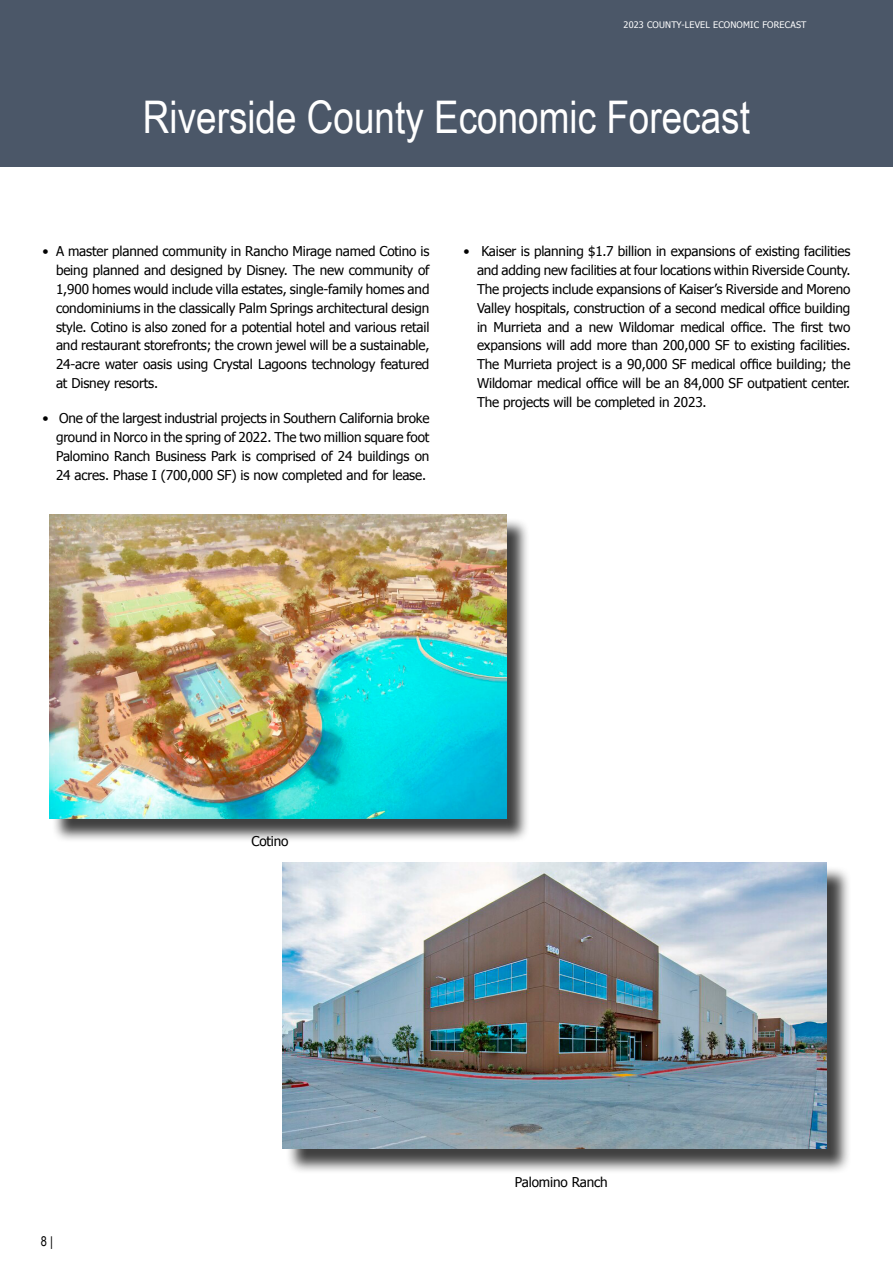
<style>
.page{position:relative;width:893px;height:1263px;background:#fff}
.page>*{position:absolute;margin:0;border:0;box-sizing:border-box;transform-origin:0 0}
.t1{font:45px "Arial Narrow";color:#fff}
.Profile_Body_Text{font:13.5px/18.9px "Tahoma";letter-spacing:-.01em;color:#000;text-align:justify}
.t2{font:13.5px "Arial Narrow";color:#000}
.t3{font:9px "Tahoma";letter-spacing:.02em;color:#fff}
</style>
<div class="page">
<div style="left:0;top:0;width:893px;height:167px;background:#4b5768"></div>
<div style="left:52px;top:517px;width:479px;height:326px;background:#000;opacity:.75"></div>
<img style="left:49px;top:514px;width:457px;height:305px">
<div style="left:285px;top:866px;width:567px;height:308px;background:#000;opacity:.75"></div>
<img style="left:282px;top:863px;width:544px;height:285px">
<p class="t3" style="left:624px;top:19px;width:184px">2023 COUNTY-LEVEL ECONOMIC FORECAST</p>
<h1 class="t1" style="left:143px;top:85px;width:609px">Riverside County Economic Forecast</h1>
<p class="Profile_Body_Text" style="left:56px;top:241px;width:375px;text-indent:-14px">• A master planned community in Rancho Mirage named Cotino is being planned and designed by Disney. The new community of 1,900 homes would include villa estates, single-family homes and condominiums in the classically Palm Springs architectural design style. Cotino is also zoned for a potential hotel and various retail and restaurant storefronts; the crown jewel will be a sustainable, 24-acre water oasis using Crystal Lagoons technology featured at Disney resorts.</p>
<p class="Profile_Body_Text" style="left:56px;top:408px;width:375px;text-indent:-14px">• One of the largest industrial projects in Southern California broke ground in Norco in the spring of 2022. The two million square foot Palomino Ranch Business Park is comprised of 24 buildings on 24 acres. Phase I (700,000 SF) is now completed and for lease.</p>
<p class="Profile_Body_Text" style="left:477px;top:241px;width:375px;text-indent:-14px">• Kaiser is planning $1.7 billion in expansions of existing facilities and adding new facilities at four locations within Riverside County.<br>The projects include expansions of Kaiser’s Riverside and Moreno Valley hospitals, construction of a second medical office building in Murrieta and a new Wildomar medical office. The first two expansions will add more than 200,000 SF to existing facilities.<br>The Murrieta project is a 90,000 SF medical office building; the Wildomar medical office will be an 84,000 SF outpatient center.<br>The projects will be completed in 2023.</p>
<p class="t2" style="left:41px;top:1231px;width:14px">8 |</p>
<p class="Profile_Body_Text" style="left:251px;top:830px;width:39px">Cotino</p>
<p class="Profile_Body_Text" style="left:515px;top:1171px;width:95px">Palomino Ranch</p>
</div>
